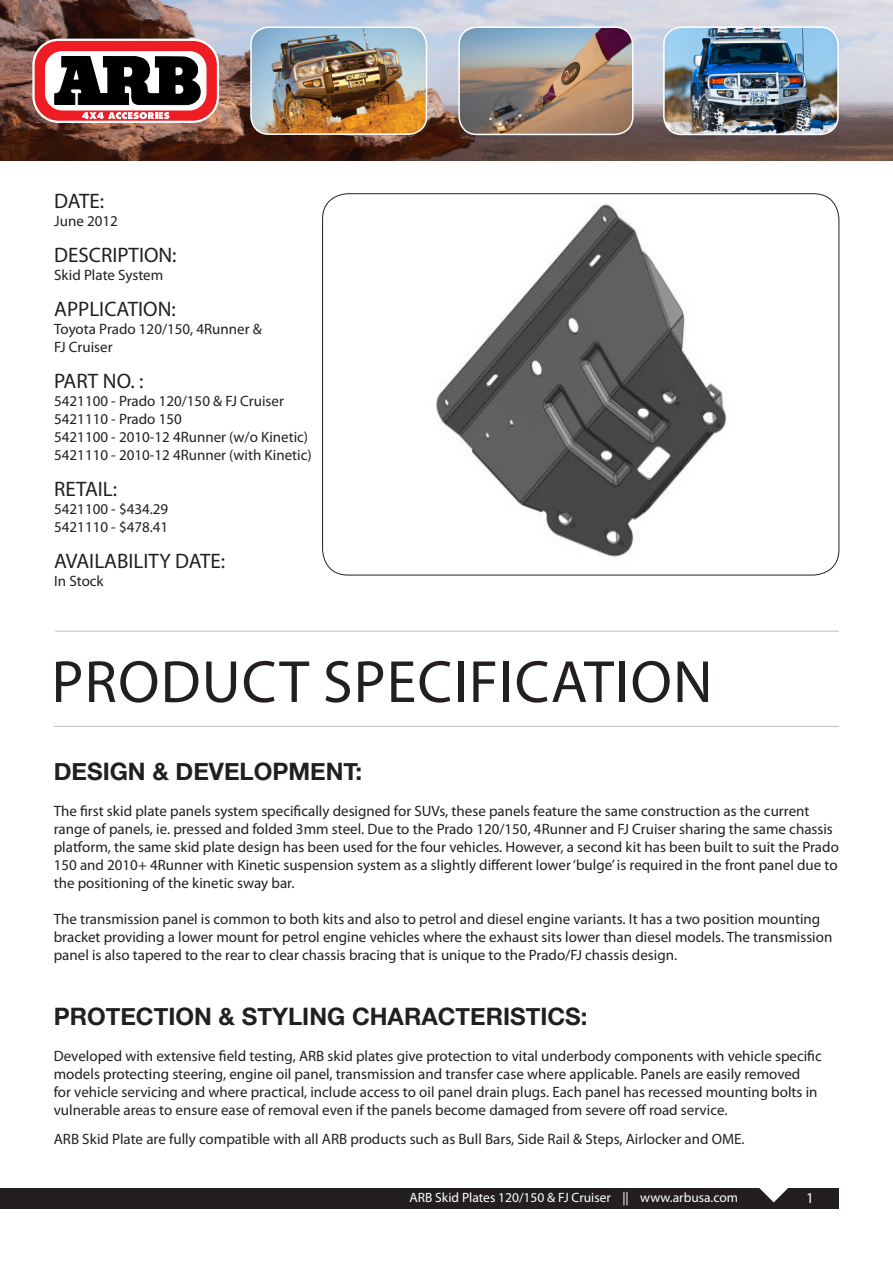
<style>
.page{position:relative;width:893px;height:1263px;background:#fff}
.page>*{position:absolute;margin:0;border:0;box-sizing:border-box;transform-origin:0 0}
.t1{font:60px "Myriad Pro";letter-spacing:.02em;color:#231f20}
.t2{font:700 24px "Helvetica Neue";color:#231f20}
.t3{font:21px "Myriad Pro";color:#231f20}
.t4{font:15px/18px "Myriad Pro";color:#231f20}
.t5{font:15px "Myriad Pro";color:#fff}
.t6{font:13.5px "Myriad Pro";color:#fff}
</style>
<div class="page">
<div style="left:0;top:1189px;width:839px;height:20px;background:#231f20"></div>
<svg style="left:759px;top:1188px;width:29px;height:14px"></svg>
<img style="left:0;top:0;width:893px;height:160px">
<img style="left:323px;top:194px;width:516px;height:381px">
<hr style="left:55px;top:631px;width:784px;height:1px;background:#bcbdc0">
<hr style="left:54px;top:726px;width:785px;height:1px;background:#bcbdc0">
<img style="left:251px;top:27px;width:175px;height:107px">
<div style="left:250px;top:26px;width:177px;height:109px;border:2px solid #fff;border-radius:18px"></div>
<img style="left:459px;top:27px;width:174px;height:107px">
<div style="left:458px;top:26px;width:175px;height:109px;border:2px solid #fff;border-radius:18px"></div>
<img style="left:665px;top:27px;width:173px;height:107px">
<div style="left:663px;top:26px;width:176px;height:109px;border:2px solid #fff;border-radius:18px"></div>
<div style="left:34px;top:40px;width:184px;height:82px;background:#ee1d23;border-radius:25px"></div>
<div style="left:32px;top:39px;width:187px;height:84px;border:2px solid #fff;border-radius:25px"></div>
<div style="left:45px;top:51px;width:161px;height:60px;background:#fff;border-radius:17px"></div>
<svg style="left:54px;top:56px;width:148px;height:49px"></svg>
<svg style="left:82px;top:112px;width:87px;height:7px"></svg>
<p class="t3" style="left:54px;top:188px;width:52px">DATE:</p>
<p class="t4" style="left:54px;top:212px;width:65px">June 2012</p>
<p class="t3" style="left:54px;top:242px;width:124px">DESCRIPTION:</p>
<p class="t4" style="left:54px;top:266px;width:111px">Skid Plate System</p>
<p class="t3" style="left:54px;top:296px;width:123px">APPLICATION:</p>
<p class="t4" style="left:54px;top:320px;width:209px">Toyota Prado 120/150, 4Runner &amp;</p>
<p class="t4" style="left:54px;top:338px;width:60px">FJ Cruiser</p>
<p class="t3" style="left:54px;top:368px;width:91px">PART NO. :</p>
<p class="t4" style="left:54px;top:392px;width:231px">5421100 - Prado 120/150 &amp; FJ Cruiser</p>
<p class="t4" style="left:54px;top:410px;width:129px">5421110 - Prado 150</p>
<p class="t4" style="left:54px;top:428px;width:256px">5421100 - 2010-12 4Runner (w/o Kinetic)</p>
<p class="t4" style="left:54px;top:446px;width:259px">5421110 - 2010-12 4Runner (with Kinetic)</p>
<p class="t3" style="left:54px;top:476px;width:64px">RETAIL:</p>
<p class="t4" style="left:54px;top:500px;width:116px">5421100 - $434.29</p>
<p class="t4" style="left:54px;top:518px;width:116px">5421110 - $478.41</p>
<p class="t3" style="left:54px;top:548px;width:173px">AVAILABILITY DATE:</p>
<p class="t4" style="left:54px;top:572px;width:51px">In Stock</p>
<p class="t1" style="left:51px;top:645px;width:662px">PRODUCT SPECIFICATION</p>
<p class="t2" style="left:54px;top:750px;width:310px">DESIGN &amp; DEVELOPMENT:</p>
<p class="t4" style="left:54px;top:802px;width:787px">The first skid plate panels system specifically designed for SUVs, these panels feature the same construction as the current range of panels, ie. pressed and folded 3mm steel. Due to the Prado 120/150, 4Runner and FJ Cruiser sharing the same chassis platform, the same skid plate design has been used for the four vehicles. However, a second kit has been built to suit the Prado 150 and 2010+ 4Runner with Kinetic suspension system as a slightly different lower ‘bulge’ is required in the front panel due to the positioning of the kinetic sway bar.</p>
<p class="t4" style="left:54px;top:910px;width:780px">The transmission panel is common to both kits and also to petrol and diesel engine variants. It has a two position mounting bracket providing a lower mount for petrol engine vehicles where the exhaust sits lower than diesel models. The transmission panel is also tapered to the rear to clear chassis bracing that is unique to the Prado/FJ chassis design.</p>
<p class="t2" style="left:54px;top:994px;width:535px">PROTECTION &amp; STYLING CHARACTERISTICS:</p>
<p class="t4" style="left:54px;top:1046px;width:770px">Developed with extensive field testing, ARB skid plates give protection to vital underbody components with vehicle specific models protecting steering, engine oil panel, transmission and transfer case where applicable. Panels are easily removed<br>for vehicle servicing and where practical, include access to oil panel drain plugs. Each panel has recessed mounting bolts in vulnerable areas to ensure ease of removal even if the panels become damaged from severe off road service.</p>
<p class="t4" style="left:54px;top:1129px;width:692px">ARB Skid Plate are fully compatible with all ARB products such as Bull Bars, Side Rail &amp; Steps, Airlocker and OME.</p>
<p class="t6" style="left:410px;top:1189px;width:330px">ARB Skid Plates 120/150 &amp; FJ Cruiser || www.arbusa.com</p>
<p class="t5" style="left:806px;top:1188px;width:9px">1</p>
</div>
